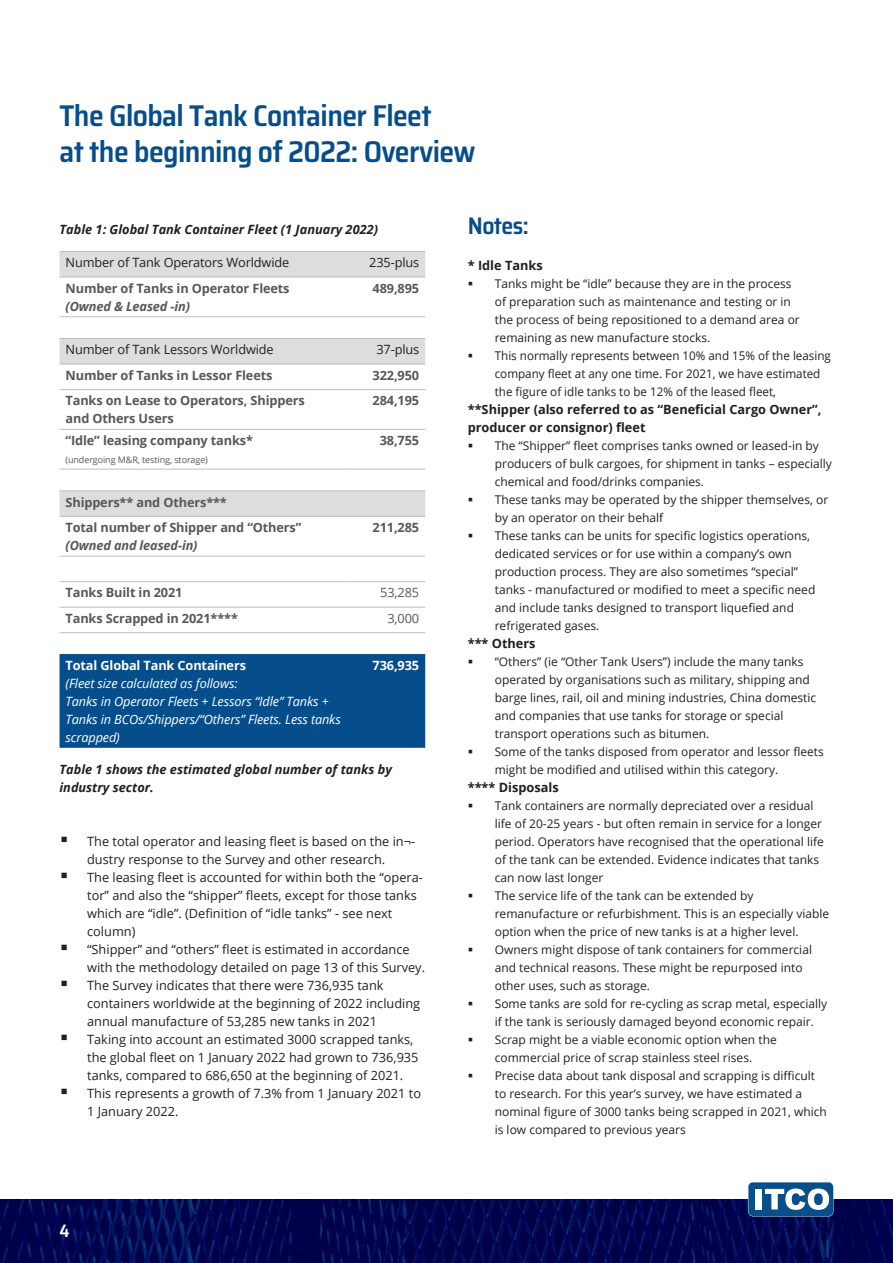
<style>
.page{position:relative;width:893px;height:1263px;background:#fff}
.page>*{position:absolute;margin:0;border:0;box-sizing:border-box;transform-origin:0 0}
.t1{font:600 semi-condensed 30px "Saira";letter-spacing:-.02em;color:#064e8b}
.t2{font:600 semi-condensed 24px "Saira";letter-spacing:-.025em;color:#064e8b}
.t3{font:600 semi-condensed 18px "Saira";color:#fff}
.t4{font:12.75px/18px "Open Sans";color:#231f20}
.t5{font:700 12.75px/18px "Open Sans";letter-spacing:-.01em;color:#57585a}
.t6{font:italic 12.75px/18px "Open Sans";letter-spacing:-.01em;color:#fff}
.t7{font:700 12.75px/18px "Open Sans";color:#231f20}
.t8{font:italic 700 12.75px/18px "Open Sans";color:#231f20}
.t9{font:italic 700 12.75px "Open Sans";letter-spacing:-.01em;color:#57585a}
.t10{font:12.75px "Open Sans";letter-spacing:-.01em;color:#57585a}
.t11{font:700 12.75px "Open Sans";letter-spacing:-.01em;color:#fff}
.t12{font:12px/18px "Open Sans";color:#231f20}
.t13{font:9px "Open Sans";letter-spacing:-.01em;color:#57585a}
.s1{font-style:italic}
.s2{font-weight:700;font-style:normal}
</style>
<div class="page">
<img style="left:0;top:1199px;width:893px;height:64px">
<svg style="left:748px;top:1182px;width:85px;height:34px"></svg>
<svg style="left:60px;top:252px;width:365px;height:264px"></svg>
<svg style="left:60px;top:582px;width:365px;height:25px"></svg>
<div style="left:60px;top:654px;width:365px;height:94px;background:#064e8b"></div>
<hr style="left:60px;top:251px;width:288px;height:1px;background:#bcbdc0">
<hr style="left:348px;top:251px;width:77px;height:1px;background:#bcbdc0">
<hr style="left:60px;top:277px;width:288px;height:1px;background:#bcbdc0">
<hr style="left:348px;top:277px;width:77px;height:1px;background:#bcbdc0">
<hr style="left:60px;top:316px;width:288px;height:1px;background:#bcbdc0">
<hr style="left:348px;top:316px;width:77px;height:1px;background:#bcbdc0">
<hr style="left:60px;top:338px;width:288px;height:1px;background:#bcbdc0">
<hr style="left:348px;top:338px;width:77px;height:1px;background:#bcbdc0">
<hr style="left:60px;top:364px;width:288px;height:1px;background:#bcbdc0">
<hr style="left:348px;top:364px;width:77px;height:1px;background:#bcbdc0">
<hr style="left:60px;top:389px;width:288px;height:1px;background:#bcbdc0">
<hr style="left:348px;top:389px;width:77px;height:1px;background:#bcbdc0">
<hr style="left:60px;top:429px;width:288px;height:1px;background:#bcbdc0">
<hr style="left:348px;top:429px;width:77px;height:1px;background:#bcbdc0">
<hr style="left:60px;top:469px;width:288px;height:1px;background:#bcbdc0">
<hr style="left:348px;top:469px;width:77px;height:1px;background:#bcbdc0">
<hr style="left:60px;top:490px;width:288px;height:1px;background:#bcbdc0">
<hr style="left:348px;top:490px;width:77px;height:1px;background:#bcbdc0">
<hr style="left:60px;top:516px;width:288px;height:1px;background:#bcbdc0">
<hr style="left:348px;top:516px;width:77px;height:1px;background:#bcbdc0">
<hr style="left:60px;top:556px;width:288px;height:1px;background:#bcbdc0">
<hr style="left:348px;top:556px;width:77px;height:1px;background:#bcbdc0">
<hr style="left:60px;top:581px;width:288px;height:1px;background:#bcbdc0">
<hr style="left:348px;top:581px;width:77px;height:1px;background:#bcbdc0">
<hr style="left:60px;top:607px;width:288px;height:1px;background:#bcbdc0">
<hr style="left:348px;top:607px;width:77px;height:1px;background:#bcbdc0">
<hr style="left:60px;top:632px;width:288px;height:1px;background:#bcbdc0">
<hr style="left:348px;top:632px;width:77px;height:1px;background:#bcbdc0">
<p class="t1" style="left:60px;top:93px;width:374px">The Global Tank Container Fleet</p>
<p class="t1" style="left:60px;top:129px;width:417px">at the beginning of 2022: Overview</p>
<p class="t8" style="left:60px;top:220px;width:320px">Table 1: Global Tank Container Fleet (1 January 2022)</p>
<p class="t2" style="left:468px;top:207px;width:63px">Notes:</p>
<p class="t7" style="left:468px;top:256px;width:76px">* Idle Tanks</p>
<p class="t12" style="left:495px;top:274px;width:307px">Tanks might be “idle” because they are in the process of preparation such as maintenance and testing or in the process of being repositioned to a demand area or remaining as new manufacture stocks.</p>
<p class="t12" style="left:495px;top:346px;width:338px">This normally represents between 10% and 15% of the leasing company fleet at any one time. For 2021, we have estimated the figure of idle tanks to be 12% of the leased fleet,</p>
<p class="t7" style="left:468px;top:400px;width:355px">**Shipper (also referred to as “Beneficial Cargo Owner”, producer or consignor) fleet</p>
<p class="t12" style="left:495px;top:436px;width:339px">The “Shipper” fleet comprises tanks owned or leased-in by producers of bulk cargoes, for shipment in tanks – especially chemical and food/drinks companies.</p>
<p class="t12" style="left:495px;top:490px;width:335px">These tanks may be operated by the shipper themselves, or by an operator on their behalf</p>
<p class="t12" style="left:495px;top:526px;width:322px">These tanks can be units for specific logistics operations, dedicated services or for use within a company’s own production process. They are also sometimes “special” tanks - manufactured or modified to meet a specific need and include tanks designed to transport liquefied and refrigerated gases.</p>
<p class="t7" style="left:468px;top:634px;width:69px">*** Others</p>
<p class="t12" style="left:495px;top:652px;width:323px">“Others” (ie “Other Tank Users”) include the many tanks operated by organisations such as military, shipping and barge lines, rail, oil and mining industries, China domestic and companies that use tanks for storage or special transport operations such as bitumen.</p>
<p class="t12" style="left:495px;top:742px;width:330px">Some of the tanks disposed from operator and lessor fleets might be modified and utilised within this category.</p>
<p class="t7" style="left:468px;top:778px;width:92px">**** Disposals</p>
<p class="t12" style="left:495px;top:796px;width:331px">Tank containers are normally depreciated over a residual life of 20-25 years - but often remain in service for a longer period. Operators have recognised that the operational life of the tank can be extended. Evidence indicates that tanks can now last longer</p>
<p class="t12" style="left:495px;top:886px;width:336px">The service life of the tank can be extended by remanufacture or refurbishment. This is an especially viable option when the price of new tanks is at a higher level.</p>
<p class="t12" style="left:495px;top:940px;width:319px">Owners might dispose of tank containers for commercial and technical reasons. These might be repurposed into other uses, such as storage.</p>
<p class="t12" style="left:495px;top:994px;width:334px">Some tanks are sold for re-cycling as scrap metal, especially if the tank is seriously damaged beyond economic repair.</p>
<p class="t12" style="left:495px;top:1030px;width:284px">Scrap might be a viable economic option when the commercial price of scrap stainless steel rises.</p>
<p class="t12" style="left:495px;top:1066px;width:334px">Precise data about tank disposal and scrapping is difficult to research. For this year’s survey, we have estimated a nominal figure of 3000 tanks being scrapped in 2021, which is low compared to previous years</p>
<p class="t4" style="left:66px;top:253px;width:225px">Number of Tank Operators Worldwide</p>
<p class="t4" style="left:369px;top:253px;width:52px">235-plus</p>
<p class="t5" style="left:66px;top:279px;width:226px">Number of Tanks in Operator Fleets</p>
<p class="t9" style="left:66px;top:297px;width:126px">(Owned &amp; Leased -in)</p>
<p class="t5" style="left:373px;top:279px;width:48px">489,895</p>
<p class="t4" style="left:66px;top:340px;width:210px">Number of Tank Lessors Worldwide</p>
<p class="t4" style="left:376px;top:340px;width:44px">37-plus</p>
<p class="t5" style="left:66px;top:366px;width:208px">Number of Tanks in Lessor Fleets</p>
<p class="t5" style="left:373px;top:366px;width:48px">322,950</p>
<p class="t5" style="left:66px;top:391px;width:241px">Tanks on Lease to Operators, Shippers</p>
<p class="t5" style="left:66px;top:409px;width:110px">and Others Users</p>
<p class="t5" style="left:373px;top:391px;width:48px">284,195</p>
<p class="t5" style="left:66px;top:431px;width:189px">“Idle” leasing company tanks*</p>
<p class="t13" style="left:66px;top:454px;width:144px">(undergoing M&amp;R, testing, storage)</p>
<p class="t5" style="left:380px;top:431px;width:41px">38,755</p>
<p class="t5" style="left:66px;top:493px;width:163px">Shippers** and Others***</p>
<p class="t5" style="left:66px;top:518px;width:237px">Total number of Shipper and “Others” <span class="s1">(Owned and leased-in)</span></p>
<p class="t5" style="left:373px;top:518px;width:48px">211,285</p>
<p class="t5" style="left:66px;top:583px;width:118px">Tanks Built in 2021</p>
<p class="t10" style="left:380px;top:584px;width:40px">53,285</p>
<p class="t5" style="left:66px;top:609px;width:174px">Tanks Scrapped in 2021****</p>
<p class="t10" style="left:387px;top:610px;width:33px">3,000</p>
<p class="t6" style="left:66px;top:656px;width:182px"><span class="s2">Total Global Tank Containers </span>(Fleet size calculated as follows:</p>
<p class="t6" style="left:66px;top:692px;width:277px">Tanks in Operator Fleets + Lessors “Idle” Tanks +<br>Tanks in BCOs/Shippers/“Others” Fleets. Less tanks scrapped)</p>
<p class="t11" style="left:373px;top:656px;width:48px">736,935</p>
<p class="t8" style="left:60px;top:760px;width:334px">Table 1 shows the estimated global number of tanks by industry sector.</p>
<p class="t4" style="left:87px;top:832px;width:329px">The total operator and leasing fleet is based on the in¬- dustry response to the Survey and other research.</p>
<p class="t4" style="left:87px;top:868px;width:337px">The leasing fleet is accounted for within both the “opera&shy;tor” and also the “shipper” fleets, except for those tanks which are “idle”. (Definition of “idle tanks” - see next column)</p>
<p class="t4" style="left:87px;top:940px;width:339px">“Shipper” and “others” fleet is estimated in accordance with the methodology detailed on page 13 of this Survey.</p>
<p class="t4" style="left:87px;top:976px;width:335px">The Survey indicates that there were 736,935 tank containers worldwide at the beginning of 2022 including annual manufacture of 53,285 new tanks in 2021</p>
<p class="t4" style="left:87px;top:1030px;width:333px">Taking into account an estimated 3000 scrapped tanks, the global fleet on 1 January 2022 had grown to 736,935 tanks, compared to 686,650 at the beginning of 2021.</p>
<p class="t4" style="left:87px;top:1084px;width:335px">This represents a growth of 7.3% from 1 January 2021 to<br>1 January 2022.</p>
<h3 class="t3" style="left:60px;top:1217px;width:12px">4</h3>
</div>
